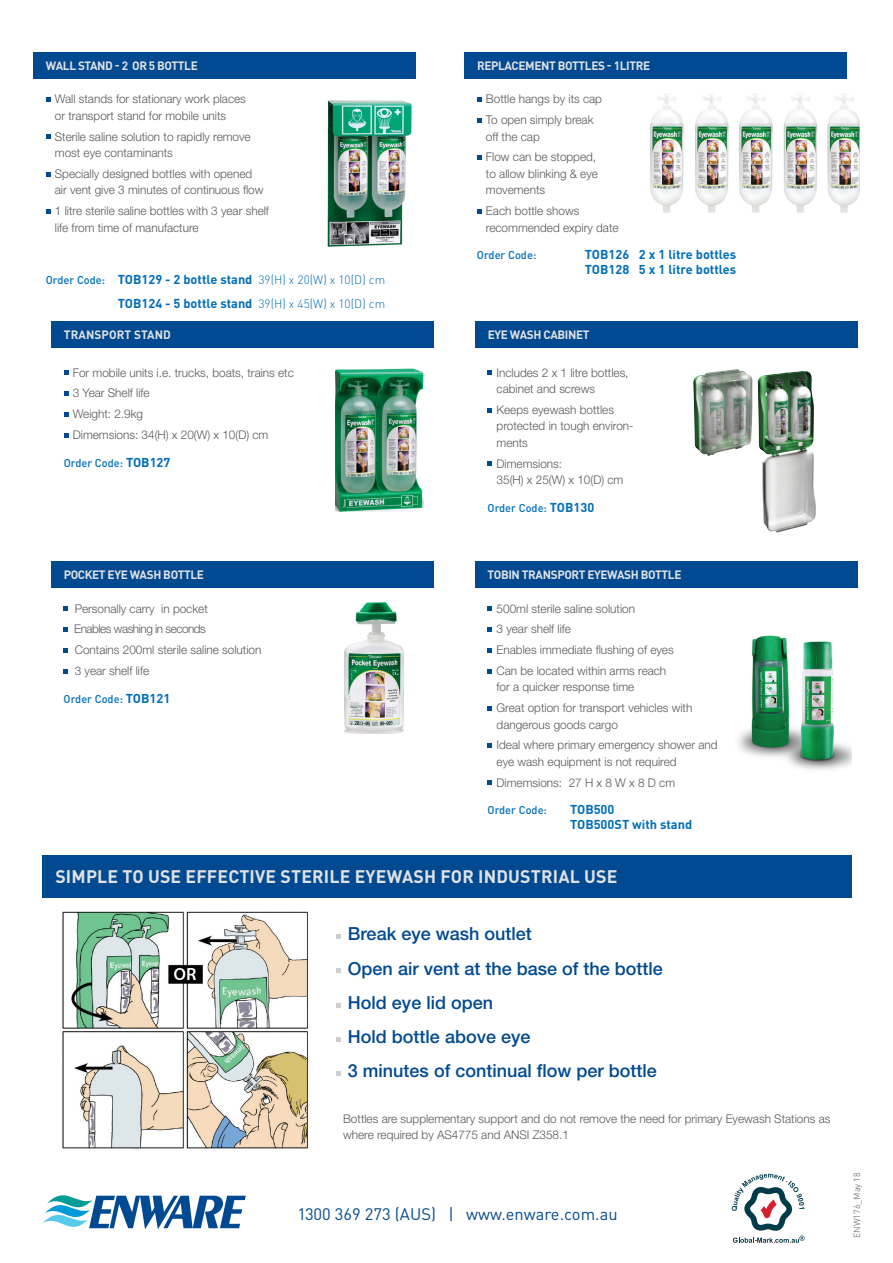
<style>
.page{position:relative;width:893px;height:1263px;background:#fff}
.page>*{position:absolute;margin:0;border:0;box-sizing:border-box;transform-origin:0 0}
.t1{font:500 18px/34.2px "Helvetica Neue LT Std";color:#014990}
.t2{font:700 18px "DIN Pro";letter-spacing:.01em;color:#e1e2e4}
.t3{font:16.5px "DIN Pro";color:#014990}
.t4{font:700 12.75px/15px "DIN Pro";color:#006eb9}
.t5{font:300 12px/20.7px "Helvetica Neue LT Std";color:#57585a}
.t6{font:700 12px "DIN Pro";letter-spacing:-.03em;color:#e1e2e4}
.t7{font:700 12px "DIN Pro";letter-spacing:.01em;color:#e1e2e4}
.t8{font:500 11.25px "DIN Pro";color:#006eb9}
.t9{font:9px "DIN Pro";color:#808285}
.s1{font-weight:500;font-size:11.25px}
.s2{font-weight:300;font-size:12px}
.s3{font-weight:700;font-size:12.75px}
</style>
<div class="page">
<div style="left:33px;top:52px;width:383px;height:26px;background:#014990"></div>
<img style="left:327px;top:100px;width:85px;height:147px">
<svg style="left:46px;top:97px;width:4px;height:5px"></svg>
<svg style="left:46px;top:135px;width:4px;height:4px"></svg>
<svg style="left:46px;top:172px;width:4px;height:4px"></svg>
<svg style="left:46px;top:209px;width:4px;height:5px"></svg>
<img style="left:650px;top:94px;width:210px;height:119px">
<div style="left:464px;top:52px;width:383px;height:26px;background:#014990"></div>
<svg style="left:477px;top:97px;width:5px;height:5px"></svg>
<svg style="left:477px;top:118px;width:5px;height:5px"></svg>
<svg style="left:477px;top:155px;width:5px;height:5px"></svg>
<svg style="left:477px;top:209px;width:5px;height:5px"></svg>
<div style="left:51px;top:561px;width:383px;height:27px;background:#014990"></div>
<img style="left:344px;top:602px;width:60px;height:131px">
<svg style="left:64px;top:607px;width:4px;height:4px"></svg>
<svg style="left:64px;top:627px;width:4px;height:5px"></svg>
<svg style="left:64px;top:648px;width:4px;height:5px"></svg>
<svg style="left:64px;top:669px;width:4px;height:4px"></svg>
<div style="left:475px;top:561px;width:382px;height:27px;background:#014990"></div>
<img style="left:693px;top:369px;width:60px;height:87px">
<svg style="left:488px;top:370px;width:4px;height:5px"></svg>
<svg style="left:488px;top:408px;width:4px;height:4px"></svg>
<svg style="left:488px;top:461px;width:4px;height:5px"></svg>
<img style="left:738px;top:635px;width:113px;height:135px">
<svg style="left:488px;top:607px;width:4px;height:4px"></svg>
<svg style="left:488px;top:627px;width:4px;height:5px"></svg>
<svg style="left:488px;top:648px;width:4px;height:5px"></svg>
<svg style="left:488px;top:669px;width:4px;height:4px"></svg>
<svg style="left:488px;top:706px;width:4px;height:5px"></svg>
<svg style="left:488px;top:743px;width:4px;height:5px"></svg>
<svg style="left:488px;top:781px;width:4px;height:4px"></svg>
<div style="left:475px;top:321px;width:383px;height:26px;background:#014990"></div>
<img style="left:335px;top:369px;width:88px;height:142px">
<svg style="left:64px;top:370px;width:4px;height:5px"></svg>
<svg style="left:64px;top:391px;width:4px;height:5px"></svg>
<svg style="left:64px;top:412px;width:4px;height:5px"></svg>
<svg style="left:64px;top:433px;width:4px;height:4px"></svg>
<div style="left:51px;top:321px;width:383px;height:26px;background:#014990"></div>
<svg style="left:336px;top:934px;width:5px;height:5px"></svg>
<svg style="left:336px;top:968px;width:5px;height:5px"></svg>
<svg style="left:336px;top:1003px;width:5px;height:4px"></svg>
<svg style="left:336px;top:1037px;width:5px;height:5px"></svg>
<svg style="left:336px;top:1071px;width:5px;height:5px"></svg>
<div style="left:43px;top:855px;width:809px;height:42px;background:#014990"></div>
<img style="left:62px;top:911px;width:246px;height:239px">
<svg style="left:43px;top:1195px;width:203px;height:34px"></svg>
<svg style="left:732px;top:1174px;width:73px;height:69px"></svg>
<p class="t6" style="left:46px;top:55px;width:153px">WALL STAND - 2 OR 5 BOTTLE</p>
<p class="t5" style="left:55px;top:91px;width:193px;line-height:16.5px">Wall stands for stationary work places or transport stand for mobile units</p>
<p class="t5" style="left:55px;top:128px;width:197px;line-height:16.5px">Sterile saline solution to rapidly remove most eye contaminants</p>
<p class="t5" style="left:55px;top:165px;width:210px;line-height:16.5px">Specially designed bottles with opened air vent give 3 minutes of continuous flow</p>
<p class="t5" style="left:55px;top:202px;width:216px;line-height:16.5px">1 litre sterile saline bottles with 3 year shelf life from time of manufacture</p>
<p class="t4" style="left:46px;top:266px;width:341px;line-height:23.5px;text-align:right"><span class="s1">Order Code:</span> TOB129 - 2 bottle stand <span class="s2">39(H) x 20(W) x 10(D) cm<br></span>TOB124 - 5 bottle stand <span class="s2">39(H) x 45(W) x 10(D) cm</span></p>
<p class="t7" style="left:64px;top:324px;width:109px">TRANSPORT STAND</p>
<p class="t5" style="left:73px;top:362px;width:223px">For mobile units i.e. trucks, boats, trains etc<br>3 Year Shelf life<br>Weight: 2.9kg<br>Dimemsions: 34(H) x 20(W) x 10(D) cm</p>
<p class="t8" style="left:64px;top:453px;width:108px">Order Code: <span class="s3">TOB127</span></p>
<p class="t6" style="left:64px;top:565px;width:142px">POCKET EYE WASH BOTTLE</p>
<p class="t5" style="left:74px;top:598px;width:189px">Personally carry in pocket<br>Enables washing in seconds<br>Contains 200ml sterile saline solution<br>3 year shelf life</p>
<p class="t8" style="left:64px;top:689px;width:108px">Order Code: <span class="s3">TOB121</span></p>
<p class="t6" style="left:477px;top:55px;width:175px">REPLACEMENT BOTTLES - 1LITRE</p>
<p class="t5" style="left:486px;top:88px;width:118px">Bottle hangs by its cap<br>To open simply break</p>
<p class="t5" style="left:486px;top:126px;width:112px">off the cap<br>Flow can be stopped,</p>
<p class="t5" style="left:486px;top:165px;width:113px;line-height:16.5px">to allow blinking &amp; eye movements</p>
<p class="t5" style="left:486px;top:202px;width:134px;line-height:16.5px">Each bottle shows recommended expiry date</p>
<p class="t8" style="left:477px;top:246px;width:61px">Order Code:</p>
<p class="t4" style="left:585px;top:246px;width:153px">TOB126 2 x 1 litre bottles<br>TOB128 5 x 1 litre bottles</p>
<p class="t6" style="left:488px;top:324px;width:103px">EYE WASH CABINET</p>
<p class="t5" style="left:497px;top:364px;width:133px;line-height:16.5px">Includes 2 x 1 litre bottles, cabinet and screws</p>
<p class="t5" style="left:497px;top:401px;width:139px;line-height:16.5px">Keeps eyewash bottles protected in tough environ&shy;ments</p>
<p class="t5" style="left:497px;top:455px;width:128px;line-height:16.5px">Dimemsions:<br>35(H) x 25(W) x 10(D) cm</p>
<p class="t8" style="left:488px;top:499px;width:108px">Order Code: <span class="s3">TOB130</span></p>
<p class="t6" style="left:488px;top:565px;width:195px">TOBIN TRANSPORT EYEWASH BOTTLE</p>
<p class="t5" style="left:497px;top:598px;width:179px">500ml sterile saline solution<br>3 year shelf life<br>Enables immediate flushing of eyes<br>Can be located within arms reach</p>
<p class="t5" style="left:497px;top:676px;width:197px">for a quicker response time<br>Great option for transport vehicles with</p>
<p class="t5" style="left:497px;top:714px;width:222px">dangerous goods cargo<br>Ideal where primary emergency shower and</p>
<p class="t5" style="left:497px;top:751px;width:181px">eye wash equipment is not required<br>Dimemsions: 27 H x 8 W x 8 D cm</p>
<p class="t8" style="left:488px;top:801px;width:61px">Order Code:</p>
<p class="t4" style="left:570px;top:801px;width:124px">TOB500<br>TOB500ST with stand</p>
<h1 class="t2" style="left:55px;top:861px;width:564px">SIMPLE TO USE EFFECTIVE STERILE EYEWASH FOR INDUSTRIAL USE</h1>
<h1 class="t1" style="left:348px;top:917px;width:316px">Break eye wash outlet<br>Open air vent at the base of the bottle<br>Hold eye lid open<br>Hold bottle above eye<br>3 minutes of continual flow per bottle</h1>
<p class="t5" style="left:343px;top:1110px;width:489px;line-height:16.5px">Bottles are supplementary support and do not remove the need for primary Eyewash Stations as where required by AS4775 and ANSI Z358.1</p>
<h2 class="t3" style="left:297px;top:1201px;width:322px">1300 369 273 (AUS) | www.enware.com.au</h2>
<p class="t9" style="left:850px;top:1238px;width:68px;rotate:-90deg">ENW176_May 18</p>
</div>
